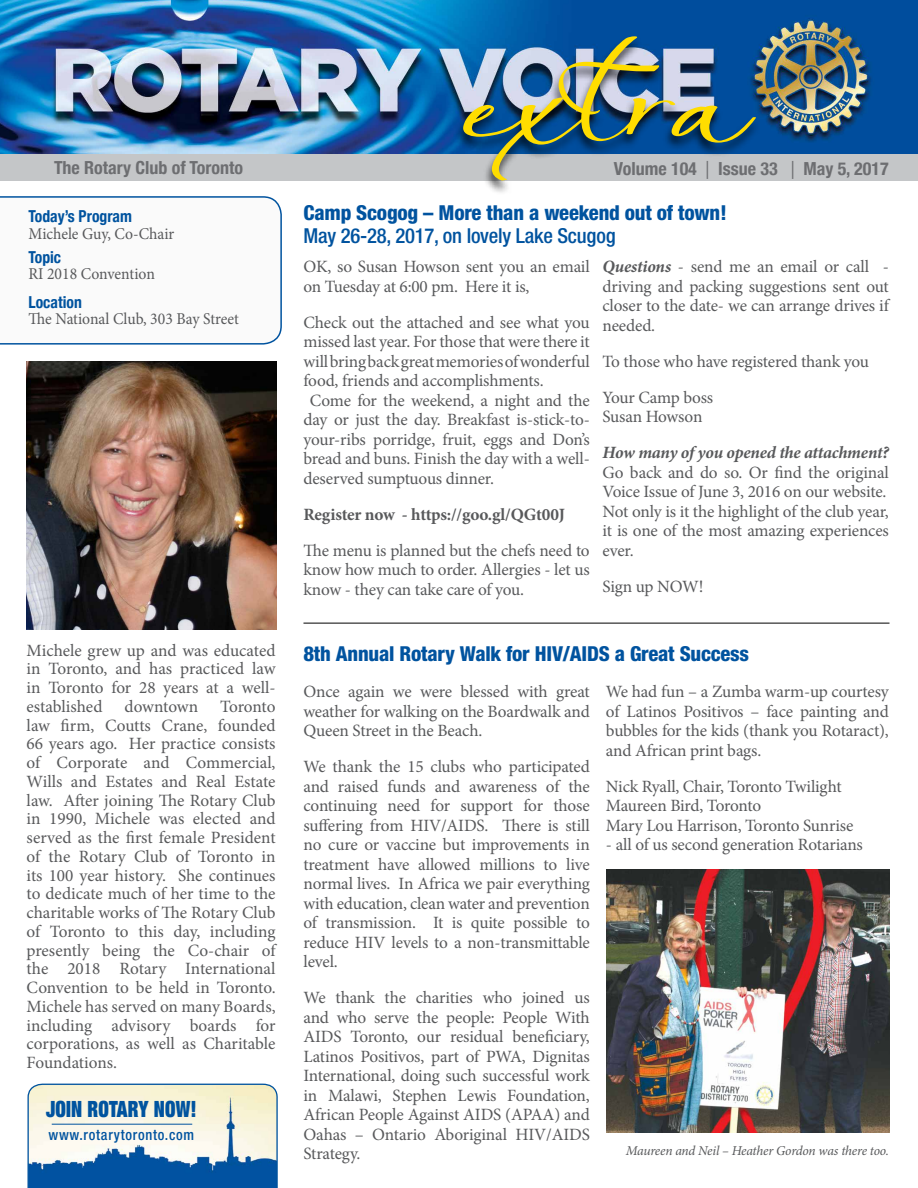
<style>
.page{position:relative;width:918px;height:1188px;background:#fff}
.page>*{position:absolute;margin:0;border:0;box-sizing:border-box;transform-origin:0 0}
.t1{font:115.35px "Always";color:#fd0}
.t2{font:900 expanded 22.5px "Helvetica Neue";letter-spacing:.01em;color:#00539f;scale:.83 1}
.t3{font:800 condensed 20.7px "Helvetica Neue LT Std";letter-spacing:-.01em;color:#00539f}
.t4{font:500 condensed 20.7px "Helvetica Neue LT Std";letter-spacing:-.01em;color:#00539f}
.t5{font:700 condensed 18px "Helvetica Neue";color:#6d6e71}
.t6{font:17.25px/19.5px "Minion Pro";letter-spacing:-.01em;color:#58595b;text-align:justify}
.t7{font:700 17.25px "Minion Pro";letter-spacing:-.01em;color:#58595b}
.t8{font:italic 700 17.25px "Minion Pro";letter-spacing:-.015em;color:#58595b}
.t9{font:16.5px "Minion Pro";color:#58595b;scale:.95 1}
.t10{font:700 condensed 16.5px "Helvetica Neue";color:#00539f;scale:.95 1}
.t11{font:500 condensed 14.7px "Helvetica Neue";letter-spacing:.05em;color:#00539f}
.t12{font:italic 13.5px "Minion Pro";letter-spacing:-.02em;color:#58595b}
.s1{font-weight:400;font-stretch:normal}
.s2{font-weight:700;font-style:italic}
</style>
<div class="page">
<img style="left:0;top:0;width:918px;height:155px">
<div style="left:0;top:155px;width:918px;height:26px;background:#c4c6c8"></div>
<div style="left:454px;top:36px;width:307px;height:159px;background:#000;opacity:.75"></div>
<svg style="left:0;top:196px;width:282px;height:149px"></svg>
<img style="left:27px;top:361px;width:250px;height:268px">
<img style="left:606px;top:869px;width:284px;height:263px">
<hr style="left:303px;top:623px;width:587px;height:1px;background:#000">
<svg style="left:27px;top:1083px;width:251px;height:105px;background:#adc3ce"></svg>
<hr style="left:52px;top:1124px;width:140px;height:1px;background:#00539f">
<p class="t5" style="left:54px;top:152px;width:191px">The Rotary Club of Toronto</p>
<p class="t10" style="left:28px;top:203px;width:110px">Today’s Program</p>
<p class="t9" style="left:28px;top:223px;width:155px">Michele Guy, Co-Chair</p>
<p class="t10" style="left:28px;top:243px;width:36px">Topic</p>
<p class="t9" style="left:28px;top:263px;width:135px">RI 2018 Convention</p>
<p class="t10" style="left:28px;top:288px;width:58px">Location</p>
<p class="t9" style="left:28px;top:308px;width:223px">The National Club, 303 Bay Street</p>
<p class="t6" style="left:27px;top:641px;width:251px;line-height:18.8px">Michele grew up and was educated in Toronto, and has practiced law in Toronto for 28 years at a well&shy;established</p>
<p class="t6" style="left:125px;top:697px;width:75px">downtown</p>
<p class="t6" style="left:27px;top:697px;width:251px;line-height:18.8px;text-indent:194px">Toronto law firm, Coutts Crane, founded 66 years ago. Her practice consists of Corporate and Commercial, Wills and Estates and Real Estate law. After joining The Rotary Club in 1990, Michele was elected and served as the first female President of the Rotary Club of Toronto in its 100 year history. She continues to dedicate much of her time to the charitable works of The Rotary Club of Toronto to this day, including presently being the Co-chair of the 2018 Rotary International Convention to be held in Toronto.<br>Michele has served on many Boards, including advisory boards for corporations, as well as Charitable Foundations.</p>
<h2 class="t2" style="left:46px;top:1094px;width:183px">JOIN ROTARY NOW!</h2>
<p class="t11" style="left:48px;top:1127px;width:147px">www.rotarytoronto.com</p>
<h1 class="t1" style="left:463px;top:26px;width:285px">extra</h1>
<p class="t5" style="left:614px;top:154px;width:277px">Volume 104 <span class="s1">|</span> Issue 33 <span class="s1">|</span> May 5, 2017</p>
<p class="t3" style="left:303px;top:200px;width:425px">Camp Scogog – More than a weekend out of town!</p>
<p class="t4" style="left:303px;top:223px;width:314px">May 26-28, 2017, on lovely Lake Scugog</p>
<p class="t6" style="left:303px;top:257px;width:288px">OK, so Susan Howson sent you an email on Tuesday at 6:00 pm. Here it is,</p>
<p class="t6" style="left:303px;top:313px;width:288px">Check out the attached and see what you</p>
<p class="t6" style="left:303px;top:332px;width:288px">missed last year. For those that were there it</p>
<p class="t6" style="left:303px;top:352px;width:288px">will bring back great memories of wonderful</p>
<p class="t6" style="left:303px;top:371px;width:242px">food, friends and accomplishments.</p>
<p class="t6" style="left:310px;top:391px;width:281px">Come for the weekend, a night and the</p>
<p class="t6" style="left:303px;top:410px;width:288px">day or just the day. Breakfast is-stick-to-</p>
<p class="t6" style="left:303px;top:430px;width:288px">your-ribs porridge, fruit, eggs and Don’s</p>
<p class="t6" style="left:303px;top:449px;width:288px">bread and buns. Finish the day with a well-</p>
<p class="t6" style="left:303px;top:469px;width:192px">deserved sumptuous dinner.</p>
<p class="t7" style="left:303px;top:502px;width:263px">Register now - https://goo.gl/QGt00J</p>
<p class="t6" style="left:303px;top:541px;width:288px">The menu is planned but the chefs need to know how much to order. Allergies - let us know - they can take care of you.</p>
<p class="t6" style="left:602px;top:257px;width:288px"><span class="s2">Questions</span> - send me an email or call - driving and packing suggestions sent out closer to the date- we can arrange drives if needed.</p>
<p class="t6" style="left:602px;top:343px;width:268px;line-height:36px">To those who have registered thank you<br>Your Camp boss</p>
<p class="t6" style="left:602px;top:407px;width:101px">Susan Howson</p>
<p class="t8" style="left:602px;top:440px;width:288px">How many of you opened the attachment?</p>
<p class="t6" style="left:602px;top:463px;width:288px;text-align:left">Go back and do so. Or find the original Voice Issue of June 3, 2016 on our website.<br>Not only is it the highlight of the club year, it is one of the most amazing experiences ever.</p>
<p class="t6" style="left:602px;top:577px;width:103px">Sign up NOW!</p>
<p class="t3" style="left:303px;top:641px;width:447px">8th Annual Rotary Walk for HIV/AIDS a Great Success</p>
<p class="t6" style="left:303px;top:682px;width:288px">Once again we were blessed with great weather for walking on the Boardwalk and Queen Street in the Beach.</p>
<p class="t6" style="left:303px;top:757px;width:288px">We thank the 15 clubs who participated and raised funds and awareness of the continuing need for support for those suffering from HIV/AIDS. There is still no cure or vaccine but improvements in treatment have allowed millions to live normal lives. In Africa we pair everything with education, clean water and prevention of transmission. It is quite possible to reduce HIV levels to a non-transmittable level.</p>
<p class="t6" style="left:303px;top:988px;width:288px">We thank the charities who joined us and who serve the people: People With AIDS Toronto, our residual beneficiary, Latinos Positivos, part of PWA, Dignitas International, doing such successful work in Malawi, Stephen Lewis Foundation, African People Against AIDS (APAA) and Oahas – Ontario Aboriginal HIV/AIDS Strategy.</p>
<p class="t6" style="left:606px;top:682px;width:284px">We had fun – a Zumba warm-up courtesy of Latinos Positivos – face painting and bubbles for the kids (thank you Rotaract), and African print bags.</p>
<p class="t6" style="left:606px;top:777px;width:249px;text-align:left">Nick Ryall, Chair, Toronto Twilight<br>Maureen Bird, Toronto<br>Mary Lou Harrison, Toronto Sunrise</p>
<p class="t6" style="left:606px;top:835px;width:258px">- all of us second generation Rotarians</p>
<p class="t12" style="left:626px;top:1141px;width:264px">Maureen and Neil – Heather Gordon was there too.</p>
</div>
